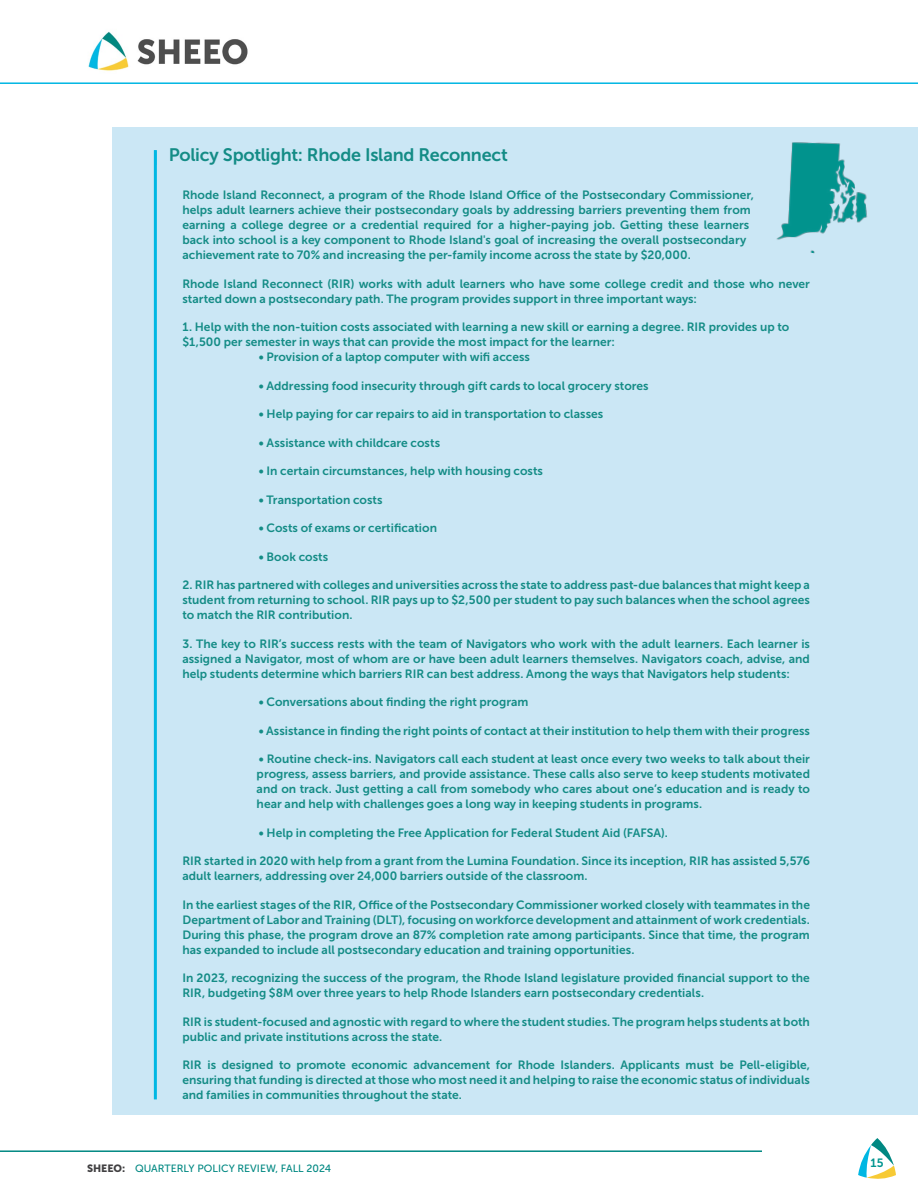
<style>
.page{position:relative;width:918px;height:1188px;background:#fff}
.page>*{position:absolute;margin:0;border:0;box-sizing:border-box;transform-origin:0 0}
.Call_OUTS_2020{font:18px "Museo Sans 700";letter-spacing:-.015em;color:#148c86}
.Body{font:12px/15px "Museo Sans 700";color:#148c86}
.Table_No{font:12px/15px "Museo Sans 700";color:#148c86}
.t1{font:12px "Museo Sans 700";color:#009590}
.t2{font:10.5px "Museo Sans 500";color:#008882}
.s1{font-family:"Museo Sans 900";color:#414042}
</style>
<div class="page">
<img style="left:88px;top:31px;width:160px;height:40px">
<hr style="left:0;top:1150px;width:762px;height:2px;background:#008882">
<hr style="left:0;top:82px;width:918px;height:2px;background:#00b7e3">
<svg style="left:858px;top:1138px;width:38px;height:41px"></svg>
<div style="left:113px;top:127px;width:805px;height:988px;background:#cbe7f5"></div>
<img style="left:776px;top:142px;width:91px;height:112px">
<hr style="left:154px;top:150px;width:3px;height:949px;background:#00b7e3">
<p class="Call_OUTS_2020" style="left:169px;top:144px;width:341px">Policy Spotlight: Rhode Island Reconnect</p>
<p class="Body" style="left:182px;top:188px;width:573px">Rhode Island Reconnect, a program of the Rhode Island Office of the Postsecondary Commissioner, helps adult learners achieve their postsecondary goals by addressing barriers preventing them from earning a college degree or a credential required for a higher-paying job. Getting these learners back into school is a key component to Rhode Island's goal of increasing the overall postsecondary achievement rate to 70% and increasing the per-family income across the state by $20,000.</p>
<p class="Body" style="left:182px;top:276px;width:629px">Rhode Island Reconnect (RIR) works with adult learners who have some college credit and those who never started down a postsecondary path. The program provides support in three important ways:</p>
<p class="Table_No" style="left:182px;top:320px;width:608px">1. Help with the non-tuition costs associated with learning a new skill or earning a degree. RIR provides up to $1,500 per semester in ways that can provide the most impact for the learner:</p>
<p class="Body" style="left:259px;top:350px;width:273px">• Provision of a laptop computer with wifi access</p>
<p class="Body" style="left:259px;top:378px;width:391px">• Addressing food insecurity through gift cards to local grocery stores</p>
<p class="Body" style="left:259px;top:407px;width:346px">• Help paying for car repairs to aid in transportation to classes</p>
<p class="Body" style="left:259px;top:435px;width:183px">• Assistance with childcare costs</p>
<p class="Body" style="left:259px;top:464px;width:286px">• In certain circumstances, help with housing costs</p>
<p class="Body" style="left:259px;top:492px;width:125px">• Transportation costs</p>
<p class="Body" style="left:259px;top:521px;width:180px">• Costs of exams or certification</p>
<p class="Body" style="left:259px;top:549px;width:71px">• Book costs</p>
<p class="Body" style="left:182px;top:578px;width:629px;text-align:justify">2. RIR has partnered with colleges and universities across the state to address past-due balances that might keep a student from returning to school. RIR pays up to $2,500 per student to pay such balances when the school agrees to match the RIR contribution.</p>
<p class="Body" style="left:182px;top:636px;width:629px;text-align:justify">3. The key to RIR’s success rests with the team of Navigators who work with the adult learners. Each learner is assigned a Navigator, most of whom are or have been adult learners themselves. Navigators coach, advise, and help students determine which barriers RIR can best address. Among the ways that Navigators help students:</p>
<p class="Body" style="left:259px;top:695px;width:271px">• Conversations about finding the right program</p>
<p class="Body" style="left:259px;top:723px;width:553px">• Assistance in finding the right points of contact at their institution to help them with their progress</p>
<p class="Body" style="left:257px;top:752px;width:555px;text-align:justify">• Routine check-ins. Navigators call each student at least once every two weeks to talk about their progress, assess barriers, and provide assistance. These calls also serve to keep students motivated and on track. Just getting a call from somebody who cares about one’s education and is ready to hear and help with challenges goes a long way in keeping students in programs.</p>
<p class="Body" style="left:259px;top:825px;width:411px">• Help in completing the Free Application for Federal Student Aid (FAFSA).</p>
<p class="Body" style="left:182px;top:854px;width:629px">RIR started in 2020 with help from a grant from the Lumina Foundation. Since its inception, RIR has assisted 5,576 adult learners, addressing over 24,000 barriers outside of the classroom.</p>
<p class="Body" style="left:182px;top:897px;width:629px;text-align:justify">In the earliest stages of the RIR, Office of the Postsecondary Commissioner worked closely with teammates in the Department of Labor and Training (DLT), focusing on workforce development and attainment of work credentials.<br>During this phase, the program drove an 87% completion rate among participants. Since that time, the program has expanded to include all postsecondary education and training opportunities.</p>
<p class="Body" style="left:182px;top:971px;width:629px">In 2023, recognizing the success of the program, the Rhode Island legislature provided financial support to the<br>RIR, budgeting $8M over three years to help Rhode Islanders earn postsecondary credentials.</p>
<p class="Body" style="left:182px;top:1014px;width:629px">RIR is student-focused and agnostic with regard to where the student studies. The program helps students at both public and private institutions across the state.</p>
<p class="Body" style="left:182px;top:1058px;width:629px;text-align:justify">RIR is designed to promote economic advancement for Rhode Islanders. Applicants must be Pell-eligible, ensuring that funding is directed at those who most need it and helping to raise the economic status of individuals and families in communities throughout the state.</p>
<p class="t2" style="left:87px;top:1163px;width:246px"><span class="s1">SHEEO:</span> QUARTERLY POLICY REVIEW, FALL 2024</p>
<p class="t1" style="left:871px;top:1156px;width:14px">15</p>
</div>
